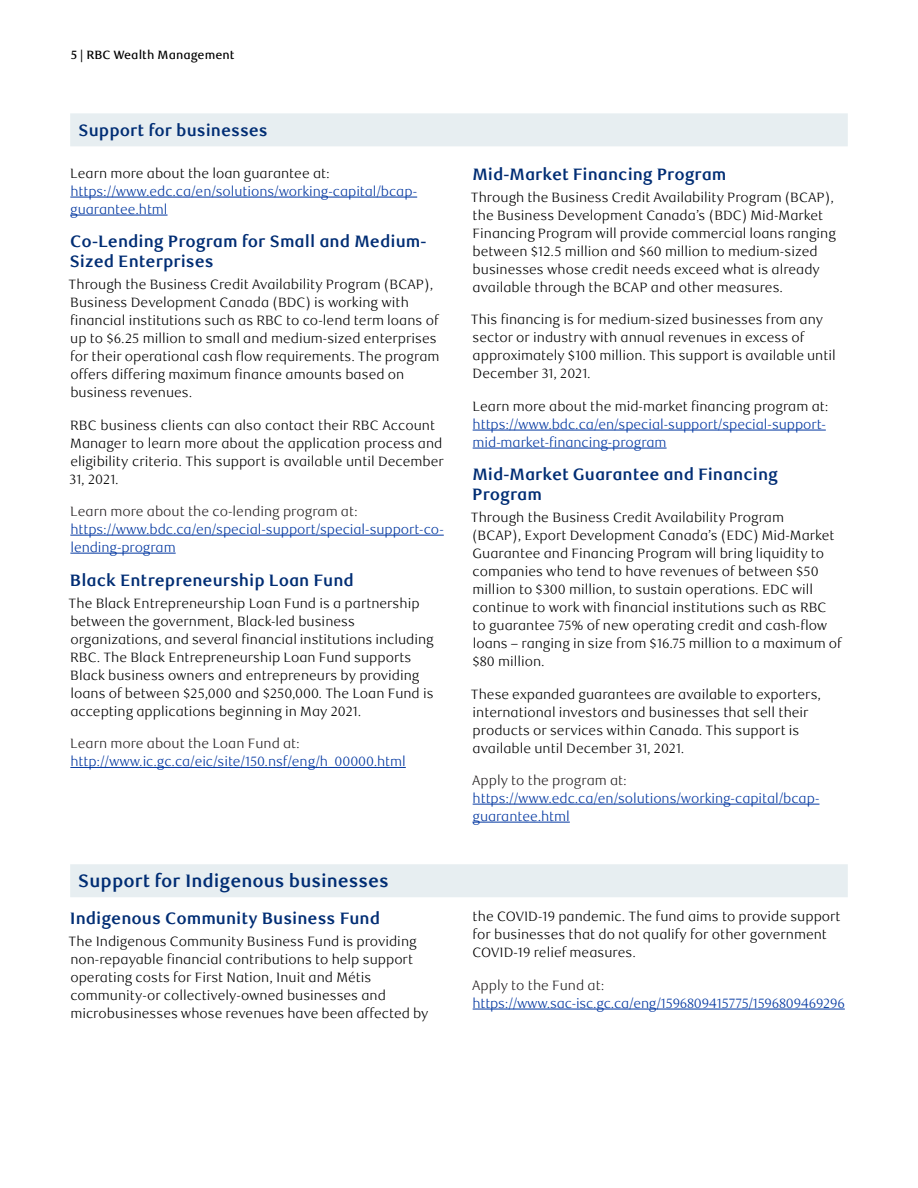
<style>
.page{position:relative;width:918px;height:1188px;background:#fff}
.page>*{position:absolute;margin:0;border:0;box-sizing:border-box;transform-origin:0 0}
.t1{font:700 18px "RBC Text";color:#002d74}
._4-Text_Headline{font:700 16.5px/19.5px "RBC Text";color:#002d74}
._5-Body_Copy{font:300 13.5px/18px "RBC Text";color:#000}
._5-Body_Copy-2{font:300 13.5px/18px "RBC Text";letter-spacing:-.005em;color:#0036a0}
._5-Body_Copy-3{font:300 13.5px "RBC Text";color:#231f20}
.t2{font:500 12px "RBC Text";color:#000}
.s1{color:#000}
</style>
<div class="page">
<div style="left:70px;top:113px;width:778px;height:33px;background:#e7eef1"></div>
<hr style="left:70px;top:197px;width:347px;height:1px;background:#0036a0">
<hr style="left:70px;top:215px;width:98px;height:1px;background:#0036a0">
<hr style="left:70px;top:535px;width:374px;height:1px;background:#0036a0">
<hr style="left:70px;top:553px;width:106px;height:1px;background:#0036a0">
<hr style="left:70px;top:767px;width:336px;height:1px;background:#0036a0">
<hr style="left:473px;top:430px;width:353px;height:1px;background:#0036a0">
<hr style="left:473px;top:448px;width:194px;height:1px;background:#0036a0">
<hr style="left:473px;top:804px;width:347px;height:1px;background:#0036a0">
<hr style="left:473px;top:822px;width:97px;height:1px;background:#0036a0">
<hr style="left:473px;top:1009px;width:372px;height:1px;background:#0036a0">
<div style="left:70px;top:864px;width:778px;height:33px;background:#e7eef1"></div>
<p class="t2" style="left:71px;top:47px;width:165px">5 | RBC Wealth Management</p>
<p class="_4-Text_Headline" style="left:78px;top:121px;width:191px">Support for businesses</p>
<p class="_5-Body_Copy" style="left:70px;top:164px;width:261px">Learn more about the loan guarantee at:</p>
<p class="_5-Body_Copy-2" style="left:70px;top:182px;width:347px">https://www.edc.ca/en/solutions/working-capital/bcap&shy;guarantee.html</p>
<h3 class="_4-Text_Headline" style="left:70px;top:232px;width:358px">Co-Lending Program for Small and Medium-<br>Sized Enterprises</h3>
<p class="_5-Body_Copy" style="left:69px;top:276px;width:372px">Through the Business Credit Availability Program (BCAP), Business Development Canada (BDC) is working with financial institutions such as RBC to co-lend term loans of up to $6.25 million to small and medium-sized enterprises for their operational cash flow requirements. The program offers differing maximum finance amounts based on business revenues.</p>
<p class="_5-Body_Copy" style="left:69px;top:416px;width:376px">RBC business clients can also contact their RBC Account Manager to learn more about the application process and eligibility criteria. This support is available until December 31, 2021.</p>
<p class="_5-Body_Copy-3" style="left:70px;top:503px;width:289px">Learn more about the co-lending program at:</p>
<p class="_5-Body_Copy-2" style="left:70px;top:520px;width:374px">https://www.bdc.ca/en/special-support/special-support-co&shy;lending-program</p>
<h3 class="_4-Text_Headline" style="left:70px;top:571px;width:286px">Black Entrepreneurship Loan Fund</h3>
<p class="_5-Body_Copy" style="left:69px;top:595px;width:367px">The Black Entrepreneurship Loan Fund is a partnership between the government, Black-led business organizations, and several financial institutions including RBC. The Black Entrepreneurship Loan Fund supports Black business owners and entrepreneurs by providing loans of between $25,000 and $250,000. The Loan Fund is accepting applications beginning in May 2021.</p>
<p class="_5-Body_Copy-3" style="left:70px;top:736px;width:231px">Learn more about the Loan Fund at:</p>
<p class="_5-Body_Copy-2" style="left:70px;top:753px;width:337px">http://www.ic.gc.ca/eic/site/150.nsf/eng/h_00000.html</p>
<h2 class="t1" style="left:78px;top:870px;width:312px">Support for Indigenous businesses</h2>
<h3 class="_4-Text_Headline" style="left:70px;top:909px;width:312px">Indigenous Community Business Fund</h3>
<p class="_5-Body_Copy" style="left:69px;top:933px;width:361px">The Indigenous Community Business Fund is providing non-repayable financial contributions to help support operating costs for First Nation, Inuit and Métis community-or collectively-owned businesses and microbusinesses whose revenues have been affected by</p>
<h3 class="_4-Text_Headline" style="left:472px;top:165px;width:256px">Mid-Market Financing Program</h3>
<p class="_5-Body_Copy" style="left:471px;top:189px;width:367px">Through the Business Credit Availability Program (BCAP), the Business Development Canada’s (BDC) Mid-Market Financing Program will provide commercial loans ranging between $12.5 million and $60 million to medium-sized businesses whose credit needs exceed what is already available through the BCAP and other measures.</p>
<p class="_5-Body_Copy" style="left:471px;top:311px;width:366px">This financing is for medium-sized businesses from any sector or industry with annual revenues in excess of approximately $100 million. This support is available until December 31, 2021.</p>
<p class="_5-Body_Copy-2" style="left:473px;top:397px;width:357px"><span class="s1">Learn more about the mid-market financing program at: </span>https://www.bdc.ca/en/special-support/special-support&shy;mid-market-financing-program</p>
<h3 class="_4-Text_Headline" style="left:472px;top:465px;width:307px">Mid-Market Guarantee and Financing<br>Program</h3>
<p class="_5-Body_Copy" style="left:471px;top:509px;width:372px">Through the Business Credit Availability Program<br>(BCAP), Export Development Canada’s (EDC) Mid-Market Guarantee and Financing Program will bring liquidity to companies who tend to have revenues of between $50 million to $300 million, to sustain operations. EDC will continue to work with financial institutions such as RBC<br>to guarantee 75% of new operating credit and cash-flow loans – ranging in size from $16.75 million to a maximum of $80 million.</p>
<p class="_5-Body_Copy" style="left:471px;top:685px;width:352px">These expanded guarantees are available to exporters, international investors and businesses that sell their products or services within Canada. This support is available until December 31, 2021.</p>
<p class="_5-Body_Copy-3" style="left:472px;top:772px;width:156px">Apply to the program at:</p>
<p class="_5-Body_Copy-2" style="left:473px;top:789px;width:347px">https://www.edc.ca/en/solutions/working-capital/bcap&shy;guarantee.html</p>
<p class="_5-Body_Copy" style="left:472px;top:908px;width:370px">the COVID-19 pandemic. The fund aims to provide support for businesses that do not qualify for other government<br>COVID-19 relief measures.</p>
<p class="_5-Body_Copy-3" style="left:472px;top:977px;width:134px">Apply to the Fund at:</p>
<p class="_5-Body_Copy-2" style="left:473px;top:994px;width:374px">https://www.sac-isc.gc.ca/eng/1596809415775/1596809469296</p>
</div>
